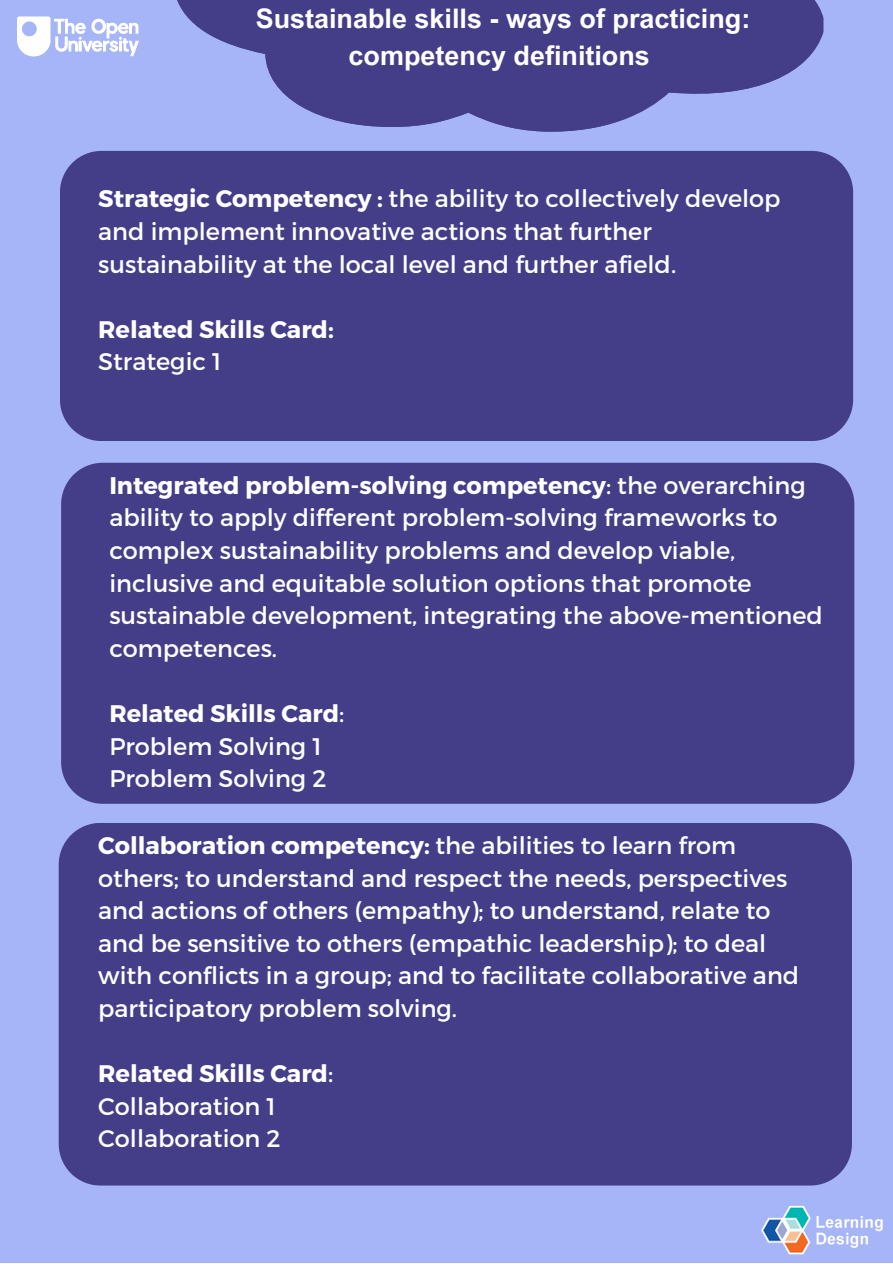
<style>
.page{position:relative;width:893px;height:1264px;background:#fff}
.page>*{position:absolute;margin:0;border:0;box-sizing:border-box;transform-origin:0 0}
.t1{font:700 27px "Arial MT Pro";color:#fff}
.t2{font:24px/32.5px "Montserrat";color:#fff}
.t3{font:700 24px "Montserrat";color:#fff}
.s1{font-weight:700}
.s2{font-weight:400}
</style>
<div class="page">
<div style="left:0;top:0;width:892px;height:1262px;background:#a6b5f8"></div>
<img style="left:17px;top:16px;width:122px;height:41px">
<svg style="left:177px;top:0;width:645px;height:132px"></svg>
<img style="left:761px;top:1205px;width:122px;height:50px">
<div style="left:60px;top:151px;width:793px;height:290px;background:#443e89"></div>
<div style="left:61px;top:463px;width:793px;height:340px;background:#443e89"></div>
<div style="left:59px;top:823px;width:792px;height:362px;background:#443e89"></div>
<p class="t1" style="left:256px;top:9px;width:496px">Sustainable skills - ways of practicing:</p>
<p class="t1" style="left:348px;top:46px;width:303px">competency definitions</p>
<p class="t2" style="left:98px;top:181px;width:683px"><span class="s1">Strategic Competency :</span> the ability to collectively develop and implement innovative actions that further sustainability at the local level and further afield.</p>
<p class="t3" style="left:98px;top:313px;width:237px">Related Skills Card:</p>
<p class="t2" style="left:98px;top:344px;width:125px">Strategic 1</p>
<p class="t2" style="left:109px;top:468px;width:715px"><span class="s1">Integrated problem-solving competency</span>: the overarching ability to apply different problem-solving frameworks to complex sustainability problems and develop viable, inclusive and equitable solution options that promote sustainable development, integrating the above-mentioned competences.</p>
<p class="t3" style="left:109px;top:698px;width:236px">Related Skills Card<span class="s2">:</span></p>
<p class="t2" style="left:109px;top:728px;width:214px">Problem Solving 1</p>
<p class="t2" style="left:109px;top:761px;width:219px">Problem Solving 2</p>
<p class="t2" style="left:98px;top:828px;width:702px"><span class="s1">Collaboration competency:</span> the abilities to learn from others; to understand and respect the needs, perspectives and actions of others (empathy); to understand, relate to and be sensitive to others (empathic leadership); to deal with conflicts in a group; and to facilitate collaborative and participatory problem solving.</p>
<p class="t3" style="left:98px;top:1058px;width:236px">Related Skills Card<span class="s2">:</span></p>
<p class="t2" style="left:98px;top:1088px;width:179px">Collaboration 1</p>
<p class="t2" style="left:98px;top:1121px;width:184px">Collaboration 2</p>
</div>
